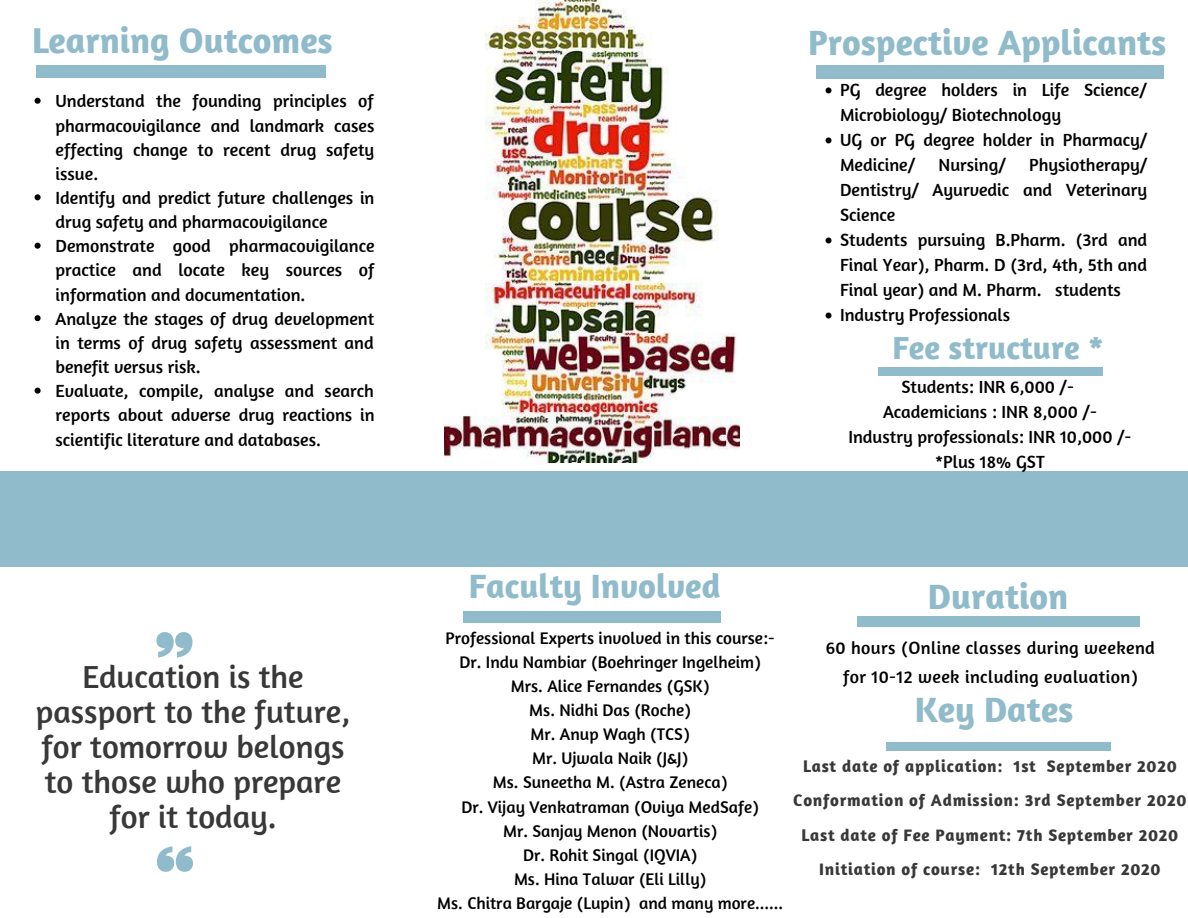
<style>
.page{position:relative;width:1188px;height:918px;background:#fff}
.page>*{position:absolute;margin:0;border:0;box-sizing:border-box;transform-origin:0 0}
.t1{font:700 36px "Amaranth";color:#90bbcb}
.t2{font:700 34.5px "Amaranth";color:#90bbcb}
.t3{font:32.7px/34.8px "Amaranth";color:#383838;text-align:center}
.t4{font:700 32.7px "Amaranth";color:#90bbcb}
.t5{font:18px/24.2px "Amaranth";color:#000}
.t6{font:18px/29.2px "Amaranth";letter-spacing:.02em;color:#000;text-align:center}
.t7{font:17.25px/24.2px "Amaranth";color:#000;text-align:center}
.t8{font:700 16.95px/34.3px "Amaranth";letter-spacing:.045em;color:#383838;text-align:center}
</style>
<div class="page">
<div style="left:464px;top:612px;width:257px;height:10px;background:#90bbcb"></div>
<img style="left:445px;top:0;width:295px;height:462px">
<div style="left:36px;top:66px;width:289px;height:11px;background:#90bbcb"></div>
<div style="left:0;top:472px;width:1188px;height:94px;background:#90bbcb"></div>
<div style="left:878px;top:368px;width:225px;height:8px;background:#90bbcb"></div>
<div style="left:817px;top:66px;width:347px;height:12px;background:#90bbcb"></div>
<svg style="left:156px;top:632px;width:36px;height:26px"></svg>
<svg style="left:157px;top:846px;width:36px;height:26px"></svg>
<div style="left:858px;top:617px;width:282px;height:10px;background:#90bbcb"></div>
<svg style="left:826px;top:87px;width:5px;height:6px"></svg>
<svg style="left:826px;top:137px;width:5px;height:6px"></svg>
<svg style="left:826px;top:238px;width:5px;height:5px"></svg>
<svg style="left:826px;top:313px;width:5px;height:5px"></svg>
<div style="left:886px;top:742px;width:225px;height:8px;background:#90bbcb"></div>
<svg style="left:35px;top:98px;width:6px;height:6px"></svg>
<svg style="left:35px;top:194px;width:6px;height:6px"></svg>
<svg style="left:35px;top:243px;width:6px;height:6px"></svg>
<svg style="left:35px;top:315px;width:6px;height:6px"></svg>
<svg style="left:35px;top:388px;width:6px;height:6px"></svg>
<h1 class="t1" style="left:32px;top:18px;width:302px">Learning Outcomes</h1>
<p class="t5" style="left:56px;top:89px;width:321px">Understand the founding principles of pharmacovigilance and landmark cases effecting change to recent drug safety issue.<br>Identify and predict future challenges in drug safety and pharmacovigilance Demonstrate good pharmacovigilance practice and locate key sources of information and documentation.<br>Analyze the stages of drug development in terms of drug safety assessment and benefit versus risk.<br>Evaluate, compile, analyse and search reports about adverse drug reactions in scientific literature and databases.</p>
<h3 class="t3" style="left:36px;top:659px;width:316px">Education is the passport to the future, for tomorrow belongs to those who prepare for it today.</h3>
<h1 class="t1" style="left:808px;top:20px;width:360px">Prospective Applicants</h1>
<p class="t5" style="left:840px;top:77px;width:309px;line-height:25px">PG degree holders in Life Science/<br>Microbiology/ Biotechnology<br>UG or PG degree holder in Pharmacy/<br>Medicine/</p>
<p class="t5" style="left:840px;top:152px;width:309px;line-height:25px;text-indent:189px">Physiotherapy/<br>Dentistry/ Ayurvedic and Veterinary<br>Science<br>Students pursuing B.Pharm. (3rd and<br>Final Year), Pharm. D (3rd, 4th, 5th and<br>Final year) and M. Pharm. students<br>Industry Professionals</p>
<p class="t5" style="left:939px;top:152px;width:69px">Nursing/</p>
<h3 class="t4" style="left:893px;top:327px;width:213px">Fee structure *</h3>
<p class="t5" style="left:848px;top:374px;width:285px;line-height:24.8px;text-align:center">Students: INR 6,000 /-<br>Academicians : INR 8,000 /-<br>Industry professionals: INR 10,000 /- *Plus 18% GST</p>
<h2 class="t2" style="left:469px;top:565px;width:253px">Faculty Involved</h2>
<p class="t7" style="left:437px;top:625px;width:347px">Professional Experts involved in this course:-<br>Dr. Indu Nambiar (Boehringer Ingelheim)<br>Mrs. Alice Fernandes (GSK)<br>Ms. Nidhi Das (Roche)<br>Mr. Anup Wagh (TCS)<br>Mr. Ujwala Naik (J&amp;J)<br>Ms. Suneetha M. (Astra Zeneca)<br>Dr. Vijay Venkatraman (Oviya MedSafe)<br>Mr. Sanjay Menon (Novartis)<br>Dr. Rohit Singal (IQVIA)<br>Ms. Hina Talwar (Eli Lilly)<br>Ms. Chitra Bargaje (Lupin) and many more......</p>
<h1 class="t1" style="left:928px;top:574px;width:142px">Duration</h1>
<p class="t6" style="left:826px;top:633px;width:331px">60 hours (Online classes during weekend for 10-12 week including evaluation)</p>
<h1 class="t1" style="left:915px;top:687px;width:160px">Key Dates</h1>
<p class="t8" style="left:793px;top:749px;width:395px">Last date of application: 1st September 2020<br>Conformation of Admission: 3rd September 2020<br>Last date of Fee Payment: 7th September 2020<br>Initiation of course: 12th September 2020</p>
</div>
